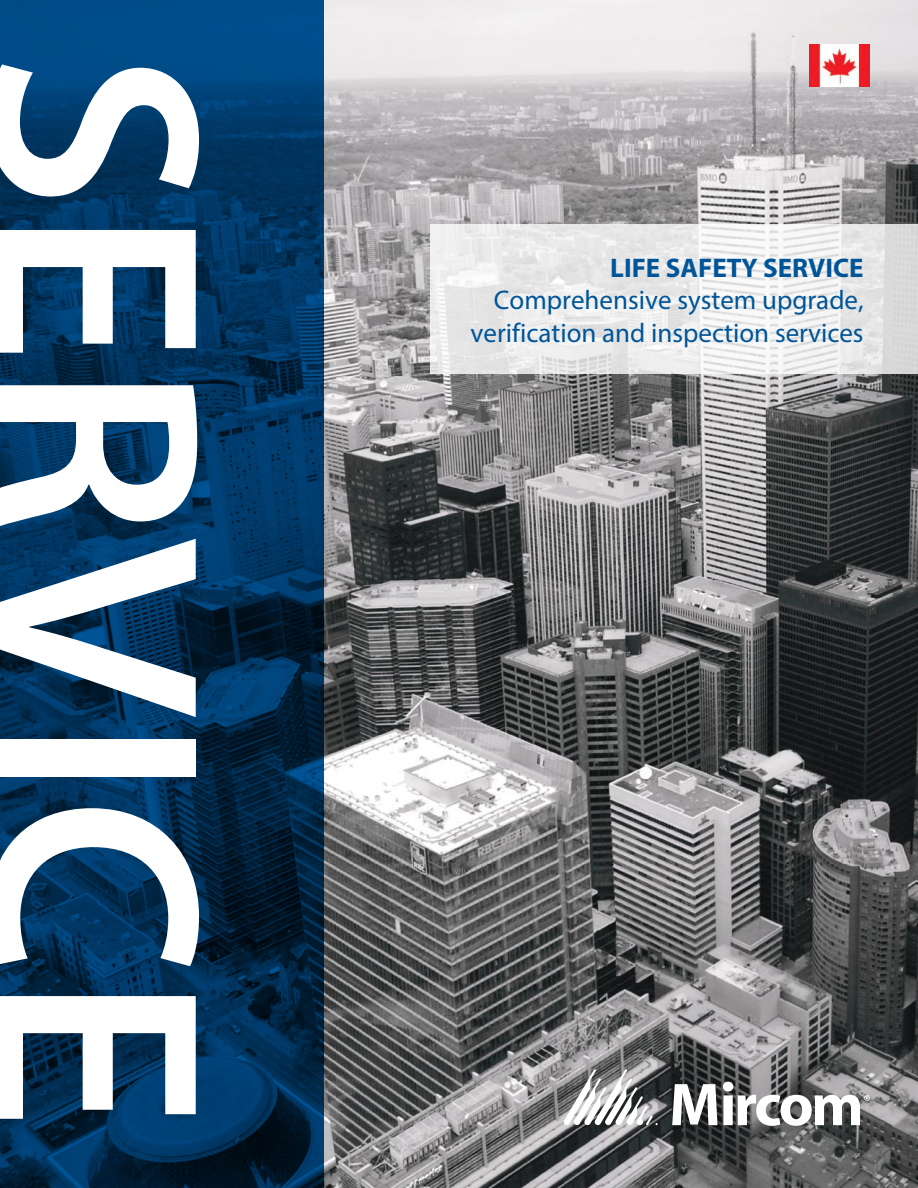
<style>
.page{position:relative;width:918px;height:1188px;background:#fff}
.page>*{position:absolute;margin:0;border:0;box-sizing:border-box;transform-origin:0 0}
.t1{font:600 301.5px "Myriad Pro";color:#fff}
.t2{font:27px/32.4px "Myriad Pro";color:#005598;text-align:right}
.t3{font:700 27px "Myriad Pro";color:#005598}
</style>
<div class="page">
<img style="left:324px;top:0;width:594px;height:1188px">
<svg style="left:0;top:0;width:324px;height:1188px;background:#00325b"></svg>
<img style="left:810px;top:44px;width:59px;height:43px">
<svg style="left:564px;top:1069px;width:94px;height:57px"></svg>
<svg style="left:672px;top:1082px;width:198px;height:44px"></svg>
<svg style="left:430px;top:224px;width:488px;height:149px;fill:#ebeaeb"></svg>
<h1 class="t1" style="left:286px;top:52px;width:1079px;rotate:90deg">SERVICE</h1>
<p class="t3" style="left:610px;top:250px;width:255px">LIFE SAFETY SERVICE</p>
<p class="t2" style="left:471px;top:284px;width:395px">Comprehensive system upgrade, verification and inspection services</p>
</div>
